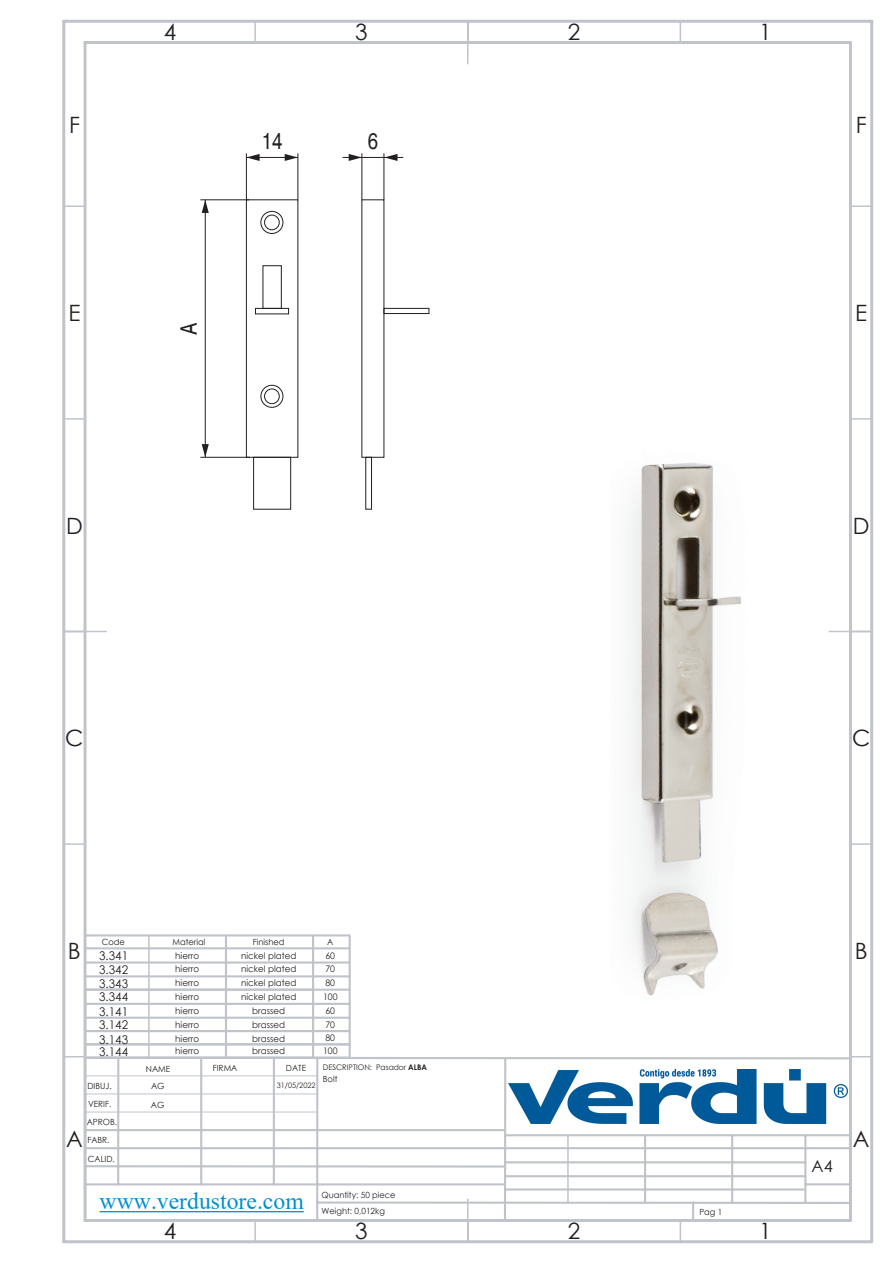
<style>
.page{position:relative;width:893px;height:1263px;background:#fff}
.page>*{position:absolute;margin:0;border:0;box-sizing:border-box;transform-origin:0 0}
.t1{font:24px "Times New Roman";color:#008fd2}
.t2{font:condensed 22.65px "Helvetica";color:#231f20}
.t3{font:22.5px "Century Gothic";color:#231f20}
.t4{font:16.5px "Century Gothic";color:#231f20}
.t5{font:12px "Century Gothic";color:#231f20}
.t6{font:9px/14px "Century Gothic";color:#231f20}
.t7{font:8.55px/18.6px "Century Gothic";color:#231f20}
.t8{font:8.55px/17.9px "Century Gothic";color:#231f20;scale:.96 1}
.t9{font:7.65px "Century Gothic";color:#231f20}
.t10{font:7.5px "Century Gothic";color:#231f20}
.s1{font-weight:700}
</style>
<div class="page">
<hr style="left:64px;top:631px;width:42px;height:1px;background:#c0c4ca">
<hr style="left:467px;top:21px;width:1px;height:43px;background:#c0c4ca">
<hr style="left:829px;top:631px;width:43px;height:1px;background:#c0c4ca">
<svg style="left:65px;top:1056px;width:18px;height:1px"></svg>
<svg style="left:853px;top:1056px;width:17px;height:1px"></svg>
<hr style="left:64px;top:843px;width:21px;height:2px;background:#c0c4ca">
<hr style="left:850px;top:843px;width:22px;height:2px;background:#c0c4ca">
<hr style="left:64px;top:418px;width:21px;height:2px;background:#c0c4ca">
<hr style="left:850px;top:418px;width:22px;height:2px;background:#c0c4ca">
<hr style="left:64px;top:205px;width:21px;height:2px;background:#c0c4ca">
<hr style="left:850px;top:205px;width:22px;height:2px;background:#c0c4ca">
<hr style="left:254px;top:21px;width:2px;height:22px;background:#c0c4ca">
<hr style="left:254px;top:1220px;width:2px;height:22px;background:#c0c4ca">
<svg style="left:467px;top:1223px;width:1px;height:17px"></svg>
<svg style="left:680px;top:23px;width:1px;height:18px"></svg>
<svg style="left:680px;top:1223px;width:1px;height:17px"></svg>
<svg style="left:83px;top:981px;width:770px;height:242px"></svg>
<hr style="left:84px;top:43px;width:3px;height:1177px;background:#c0c4ca">
<hr style="left:85px;top:41px;width:765px;height:3px;background:#c0c4ca">
<hr style="left:849px;top:43px;width:3px;height:1177px;background:#c0c4ca">
<hr style="left:85px;top:1219px;width:765px;height:3px;background:#c0c4ca">
<hr style="left:62px;top:21px;width:3px;height:1221px;background:#c0c4ca">
<hr style="left:64px;top:20px;width:808px;height:3px;background:#c0c4ca">
<hr style="left:870px;top:21px;width:3px;height:1221px;background:#c0c4ca">
<hr style="left:64px;top:1240px;width:808px;height:3px;background:#c0c4ca">
<hr style="left:100px;top:1211px;width:204px;height:1px;background:#008fd2">
<img style="left:508px;top:1070px;width:340px;height:53px">
<hr style="left:148px;top:935px;width:2px;height:122px;background:#c0c4ca">
<hr style="left:312px;top:935px;width:2px;height:122px;background:#c0c4ca">
<hr style="left:349px;top:936px;width:2px;height:120px;background:#c0c4ca">
<hr style="left:225px;top:935px;width:2px;height:122px;background:#c0c4ca">
<hr style="left:86px;top:947px;width:264px;height:2px;background:#c0c4ca">
<hr style="left:86px;top:934px;width:264px;height:2px;background:#c0c4ca">
<hr style="left:86px;top:975px;width:264px;height:2px;background:#c0c4ca">
<hr style="left:86px;top:961px;width:264px;height:2px;background:#c0c4ca">
<hr style="left:86px;top:988px;width:264px;height:3px;background:#c0c4ca">
<hr style="left:86px;top:1017px;width:264px;height:2px;background:#c0c4ca">
<hr style="left:87px;top:1030px;width:263px;height:2px;background:#c0c4ca">
<hr style="left:87px;top:1056px;width:263px;height:3px;background:#c0c4ca">
<hr style="left:87px;top:1043px;width:263px;height:2px;background:#c0c4ca">
<hr style="left:86px;top:1003px;width:264px;height:2px;background:#c0c4ca">
<div style="left:365px;top:457px;width:7px;height:53px;border:1px solid #231f20"></div>
<div style="left:384px;top:308px;width:45px;height:6px;border:1px solid #231f20"></div>
<div style="left:253px;top:457px;width:38px;height:53px;border:1px solid #231f20"></div>
<div style="left:246px;top:199px;width:52px;height:259px;border:1px solid #231f20"></div>
<div style="left:260px;top:211px;width:23px;height:23px;border:1px solid #231f20;border-radius:50%"></div>
<div style="left:264px;top:215px;width:16px;height:15px;border:1px solid #231f20;border-radius:50%"></div>
<div style="left:260px;top:385px;width:23px;height:23px;border:1px solid #231f20;border-radius:50%"></div>
<div style="left:264px;top:389px;width:16px;height:15px;border:1px solid #231f20;border-radius:50%"></div>
<div style="left:263px;top:265px;width:19px;height:44px;border:1px solid #231f20"></div>
<div style="left:255px;top:308px;width:34px;height:6px;border:1px solid #231f20"></div>
<hr style="left:200px;top:457px;width:50px;height:1px;background:#231f20">
<hr style="left:200px;top:200px;width:49px;height:1px;background:#231f20">
<hr style="left:384px;top:153px;width:1px;height:47px;background:#231f20">
<hr style="left:362px;top:153px;width:1px;height:47px;background:#231f20">
<hr style="left:298px;top:153px;width:1px;height:47px;background:#231f20">
<hr style="left:246px;top:153px;width:1px;height:47px;background:#231f20">
<hr style="left:246px;top:157px;width:52px;height:1px;background:#231f20">
<hr style="left:205px;top:200px;width:1px;height:257px;background:#231f20">
<svg style="left:246px;top:154px;width:14px;height:7px"></svg>
<svg style="left:285px;top:154px;width:13px;height:7px"></svg>
<svg style="left:343px;top:154px;width:60px;height:7px"></svg>
<svg style="left:202px;top:444px;width:7px;height:13px"></svg>
<svg style="left:202px;top:200px;width:7px;height:13px"></svg>
<img style="left:610px;top:462px;width:141px;height:556px">
<h3 class="t3" style="left:164px;top:16px;width:14px">4</h3>
<h3 class="t3" style="left:355px;top:16px;width:14px">3</h3>
<h3 class="t3" style="left:568px;top:16px;width:14px">2</h3>
<h3 class="t3" style="left:759px;top:16px;width:14px">1</h3>
<h3 class="t3" style="left:69px;top:109px;width:12px">F</h3>
<h3 class="t3" style="left:856px;top:109px;width:12px">F</h3>
<h2 class="t2" style="left:262px;top:128px;width:22px">14</h2>
<h2 class="t2" style="left:368px;top:128px;width:12px">6</h2>
<h3 class="t3" style="left:68px;top:297px;width:14px">E</h3>
<h3 class="t3" style="left:855px;top:297px;width:14px">E</h3>
<h2 class="t2" style="left:176px;top:335px;width:14px;rotate:-90deg">A</h2>
<h3 class="t3" style="left:66px;top:510px;width:18px">D</h3>
<h3 class="t3" style="left:853px;top:510px;width:18px">D</h3>
<h3 class="t3" style="left:65px;top:722px;width:20px">C</h3>
<h3 class="t3" style="left:852px;top:722px;width:20px">C</h3>
<p class="t7" style="left:102px;top:932px;width:25px">Code</p>
<h3 class="t5" style="left:99px;top:947px;width:31px">3.341</h3>
<p class="t7" style="left:172px;top:933px;width:34px">Material</p>
<p class="t7" style="left:253px;top:933px;width:33px">Finished</p>
<p class="t7" style="left:327px;top:933px;width:8px">A</p>
<h3 class="t3" style="left:68px;top:935px;width:14px">B</h3>
<h3 class="t3" style="left:855px;top:935px;width:14px">B</h3>
<p class="t6" style="left:175px;top:948px;width:25px">hierro</p>
<p class="t6" style="left:241px;top:948px;width:57px">nickel plated</p>
<p class="t6" style="left:323px;top:948px;width:16px">60<br>70<br>80<br>100<br>60<br>70</p>
<p class="t6" style="left:325px;top:1030px;width:11px">80</p>
<h3 class="t5" style="left:99px;top:961px;width:31px">3.342</h3>
<p class="t6" style="left:175px;top:962px;width:25px">hierro</p>
<p class="t6" style="left:241px;top:962px;width:57px">nickel plated</p>
<h3 class="t5" style="left:99px;top:975px;width:31px">3.343</h3>
<p class="t6" style="left:175px;top:976px;width:25px">hierro</p>
<p class="t6" style="left:241px;top:976px;width:57px">nickel plated</p>
<h3 class="t5" style="left:99px;top:989px;width:31px">3.344</h3>
<p class="t6" style="left:175px;top:990px;width:25px">hierro</p>
<p class="t6" style="left:241px;top:990px;width:57px">nickel plated</p>
<h3 class="t5" style="left:99px;top:1003px;width:31px">3.141</h3>
<p class="t6" style="left:175px;top:1004px;width:25px">hierro</p>
<p class="t6" style="left:252px;top:1004px;width:34px">brassed</p>
<h3 class="t5" style="left:99px;top:1017px;width:31px">3.142</h3>
<p class="t6" style="left:175px;top:1018px;width:25px">hierro</p>
<p class="t6" style="left:252px;top:1018px;width:34px">brassed</p>
<h3 class="t5" style="left:99px;top:1031px;width:31px">3.143</h3>
<p class="t6" style="left:175px;top:1032px;width:25px">hierro</p>
<p class="t6" style="left:252px;top:1032px;width:34px">brassed</p>
<h3 class="t5" style="left:99px;top:1043px;width:31px">3.144</h3>
<p class="t6" style="left:175px;top:1044px;width:25px">hierro</p>
<p class="t6" style="left:252px;top:1044px;width:34px">brassed</p>
<p class="t6" style="left:323px;top:1043px;width:16px">100</p>
<p class="t9" style="left:323px;top:1062px;width:106px">DESCRIPTION: Pasador <span class="s1">ALBA</span></p>
<p class="t7" style="left:323px;top:1069px;width:16px">Bolt</p>
<p class="t7" style="left:146px;top:1059px;width:26px">NAME</p>
<p class="t7" style="left:213px;top:1059px;width:26px">FIRMA</p>
<p class="t7" style="left:286px;top:1059px;width:22px">DATE</p>
<p class="t7" style="left:151px;top:1076px;width:15px">AG<br>AG</p>
<p class="t8" style="left:87px;top:1077px;width:33px">DIBUJ.<br>VERIF.<br>APROB.</p>
<p class="t7" style="left:87px;top:1130px;width:29px">FABR.<br>CALID.</p>
<p class="t10" style="left:277px;top:1080px;width:40px">31/05/2022</p>
<h3 class="t3" style="left:66px;top:1123px;width:18px">A</h3>
<h3 class="t3" style="left:853px;top:1123px;width:18px">A</h3>
<h3 class="t4" style="left:812px;top:1154px;width:23px">A4</h3>
<h1 class="t1" style="left:100px;top:1184px;width:206px">www.verdustore.com</h1>
<h3 class="t3" style="left:164px;top:1215px;width:14px">4</h3>
<p class="t7" style="left:322px;top:1185px;width:76px">Quantity: 50 piece</p>
<p class="t7" style="left:322px;top:1202px;width:65px">Weight: 0,012kg</p>
<h3 class="t3" style="left:355px;top:1215px;width:14px">3</h3>
<h3 class="t3" style="left:568px;top:1215px;width:14px">2</h3>
<p class="t7" style="left:699px;top:1202px;width:24px">Pag 1</p>
<h3 class="t3" style="left:759px;top:1215px;width:14px">1</h3>
</div>
